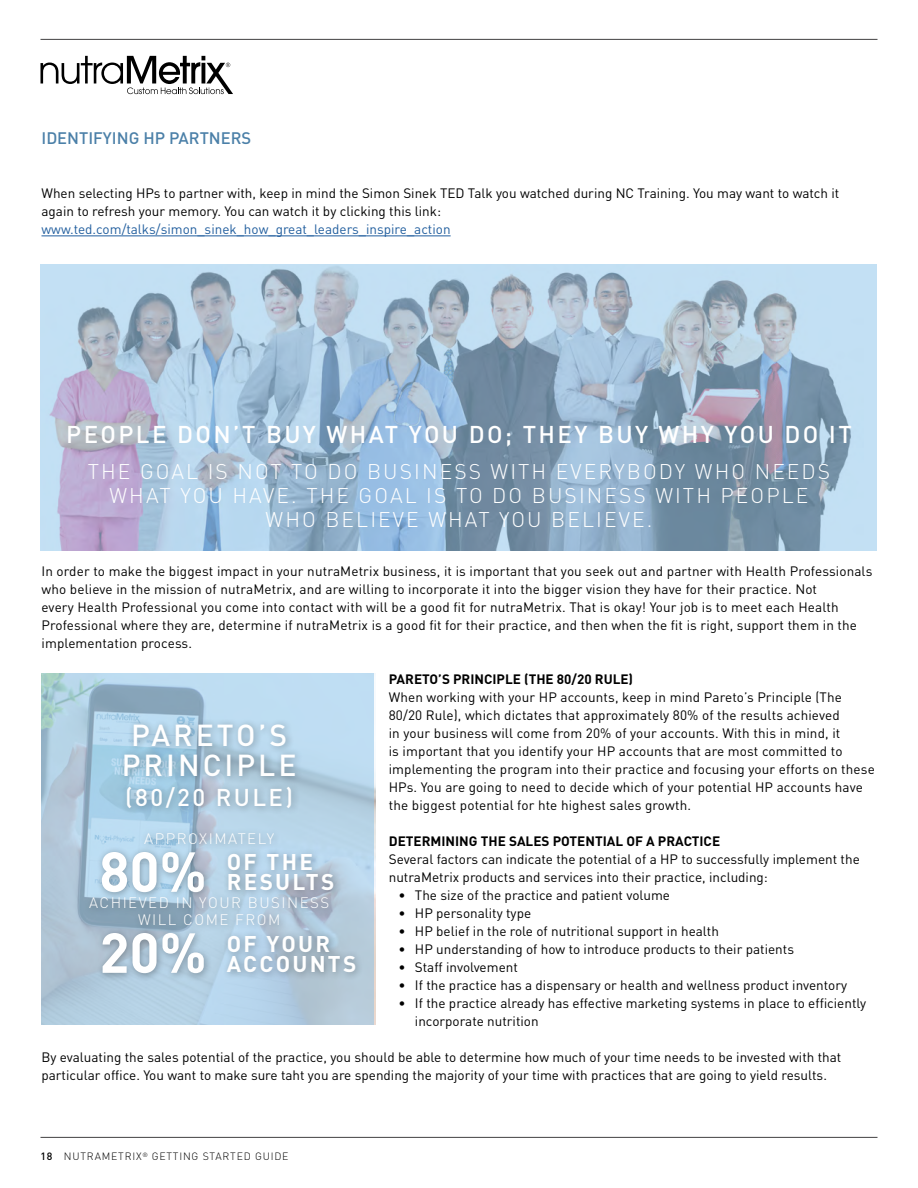
<style>
.page{position:relative;width:918px;height:1188px;background:#fff}
.page>*{position:absolute;margin:0;border:0;box-sizing:border-box;transform-origin:0 0}
.t1{font:700 55.5px "DIN";color:#fff}
.t2{font:500 30px/30px "DIN";letter-spacing:.1em;color:#fff;text-align:center}
.t3{font:500 24px "DIN";letter-spacing:.1em;color:#fff}
.t4{font:700 22.5px/19.5px "DIN";letter-spacing:.1em;color:#fff}
.t5{font:300 21px/24px "DIN";letter-spacing:.1em;color:#fff;text-align:center}
.t6{font:500 16.5px "DIN";color:#4b80a8}
.t7{font:300 15px/16.5px "DIN";letter-spacing:.1em;color:#fff;text-align:center}
.t8{font:13.5px/18px "DIN";color:#000}
.t9{font:700 13.5px "DIN";color:#000}
.t10{font:13.5px "DIN";color:#215e9e}
.t11{font:300 10.5px "DIN";letter-spacing:.075em;color:#000}
.s1{font-weight:500}
</style>
<div class="page">
<hr style="left:40px;top:39px;width:838px;height:1px;background:#414042">
<hr style="left:40px;top:1137px;width:838px;height:1px;background:#414042">
<svg style="left:40px;top:56px;width:193px;height:38px"></svg>
<hr style="left:41px;top:236px;width:410px;height:1px;background:#215e9e">
<svg style="left:40px;top:265px;width:837px;height:286px;background:#a0b8cf"></svg>
<svg style="left:41px;top:673px;width:333px;height:352px;background:#b2cddf"></svg>
<div style="left:84px;top:718px;width:252px;height:264px;background:#000;opacity:.33"></div>
<div style="left:222px;top:848px;width:120px;height:50px;background:#000;opacity:.33"></div>
<div style="left:222px;top:930px;width:142px;height:51px;background:#000;opacity:.33"></div>
<p class="t6" style="left:41px;top:128px;width:211px">IDENTIFYING HP PARTNERS</p>
<p class="t8" style="left:41px;top:184px;width:799px">When selecting HPs to partner with, keep in mind the Simon Sinek TED Talk you watched during NC Training. You may want to watch it again to refresh your memory. You can watch it by clicking this link:</p>
<p class="t10" style="left:41px;top:221px;width:411px">www.ted.com/talks/simon_sinek_how_great_leaders_inspire_action</p>
<h3 class="t3" style="left:66px;top:419px;width:787px">PEOPLE DON’T BUY WHAT YOU DO; THEY BUY WHY YOU DO IT</h3>
<h3 class="t5" style="left:88px;top:459px;width:744px">THE GOAL IS NOT TO DO BUSINESS WITH EVERYBODY WHO NEEDS<br>WHAT YOU HAVE. THE GOAL IS TO DO BUSINESS WITH PEOPLE<br>WHO BELIEVE WHAT YOU BELIEVE.</h3>
<p class="t8" style="left:41px;top:562px;width:833px">In order to make the biggest impact in your nutraMetrix business, it is important that you seek out and partner with Health Professionals who believe in the mission of nutraMetrix, and are willing to incorporate it into the bigger vision they have for their practice. Not<br>every Health Professional you come into contact with will be a good fit for nutraMetrix. That is okay! Your job is to meet each Health Professional where they are, determine if nutraMetrix is a good fit for their practice, and then when the fit is right, support them in the implementation process.</p>
<p class="t9" style="left:389px;top:670px;width:246px">PARETO’S PRINCIPLE (THE 80/20 RULE)</p>
<p class="t8" style="left:389px;top:688px;width:488px">When working with your HP accounts, keep in mind Pareto’s Principle (The 80/20 Rule), which dictates that approximately 80% of the results achieved<br>in your business will come from 20% of your accounts. With this in mind, it<br>is important that you identify your HP accounts that are most committed to implementing the program into their practice and focusing your efforts on these HPs. You are going to need to decide which of your potential HP accounts have the biggest potential for hte highest sales growth.</p>
<p class="t9" style="left:389px;top:832px;width:333px">DETERMINING THE SALES POTENTIAL OF A PRACTICE</p>
<p class="t8" style="left:389px;top:850px;width:473px">Several factors can indicate the potential of a HP to successfully implement the nutraMetrix products and services into their practice, including:</p>
<p class="t8" style="left:398px;top:886px;width:273px">• The size of the practice and patient volume</p>
<p class="t8" style="left:398px;top:904px;width:134px">• HP personality type</p>
<p class="t8" style="left:398px;top:922px;width:322px">• HP belief in the role of nutritional support in health</p>
<p class="t8" style="left:398px;top:940px;width:397px">• HP understanding of how to introduce products to their patients</p>
<p class="t8" style="left:398px;top:958px;width:121px">• Staff involvement</p>
<p class="t8" style="left:398px;top:976px;width:450px">• If the practice has a dispensary or health and wellness product inventory</p>
<p class="t8" style="left:415px;top:994px;width:453px;text-indent:-16px">• If the practice already has effective marketing systems in place to efficiently incorporate nutrition</p>
<p class="t8" style="left:41px;top:1048px;width:801px">By evaluating the sales potential of the practice, you should be able to determine how much of your time needs to be invested with that particular office. You want to make sure taht you are spending the majority of your time with practices that are going to yield results.</p>
<h2 class="t2" style="left:122px;top:720px;width:176px">PARETO’S<br>PRINCIPLE</h2>
<h3 class="t3" style="left:125px;top:782px;width:169px">(80/20 RULE)</h3>
<p class="t7" style="left:144px;top:830px;width:131px">APPROXIMATELY</p>
<h1 class="t1" style="left:99px;top:836px;width:109px">80%</h1>
<p class="t7" style="left:89px;top:895px;width:242px">ACHIEVED IN YOUR BUSINESS<br>WILL COME FROM</p>
<h1 class="t1" style="left:99px;top:917px;width:109px">20%</h1>
<h3 class="t4" style="left:227px;top:851px;width:109px">OF THE<br>RESULTS</h3>
<h3 class="t4" style="left:227px;top:933px;width:131px">OF YOUR<br>ACCOUNTS</h3>
<p class="t11" style="left:40px;top:1150px;width:250px"><span class="s1">18</span> NUTRAMETRIX<sup>®</sup> GETTING STARTED GUIDE</p>
</div>
